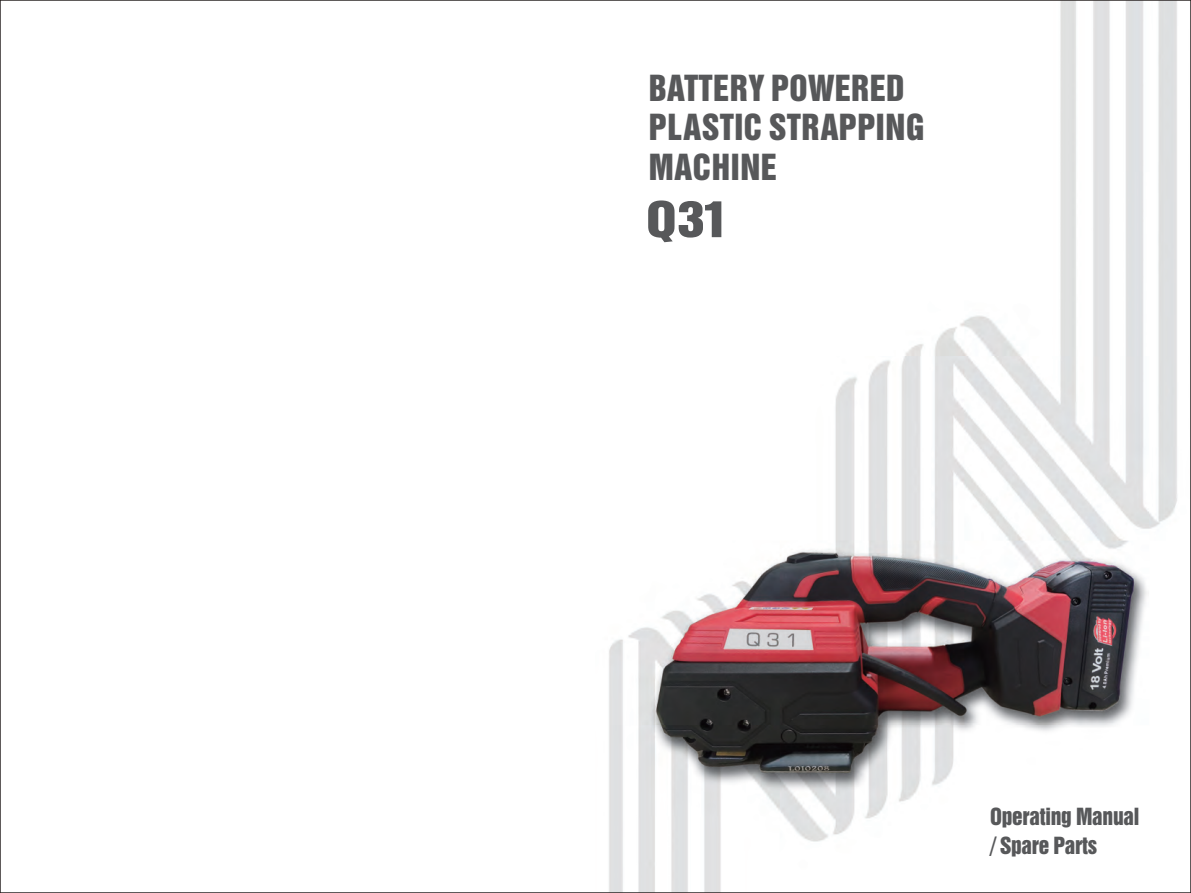
<style>
.page{position:relative;width:1191px;height:893px;background:#fff}
.page>*{position:absolute;margin:0;border:0;box-sizing:border-box;transform-origin:0 0}
.t1{font:700 45.15px "Swiss 921 BT";color:#57585a;scale:1.22 1}
.t2{font:700 32.85px/39.5px "Swiss 921 BT";letter-spacing:.02em;color:#57585a}
.t3{font:700 21.6px/28.5px "Swiss 921 BT";letter-spacing:-.015em;color:#57585a}
</style>
<div class="page">
<img style="left:609px;top:2px;width:568px;height:889px">
<p class="t2" style="left:649px;top:70px;width:277px">BATTERY POWERED<br>PLASTIC STRAPPING<br>MACHINE</p>
<h1 class="t1" style="left:646px;top:201px;width:69px">Q31</h1>
<p class="t3" style="left:990px;top:803px;width:151px">Operating Manual / Spare Parts</p>
</div>
